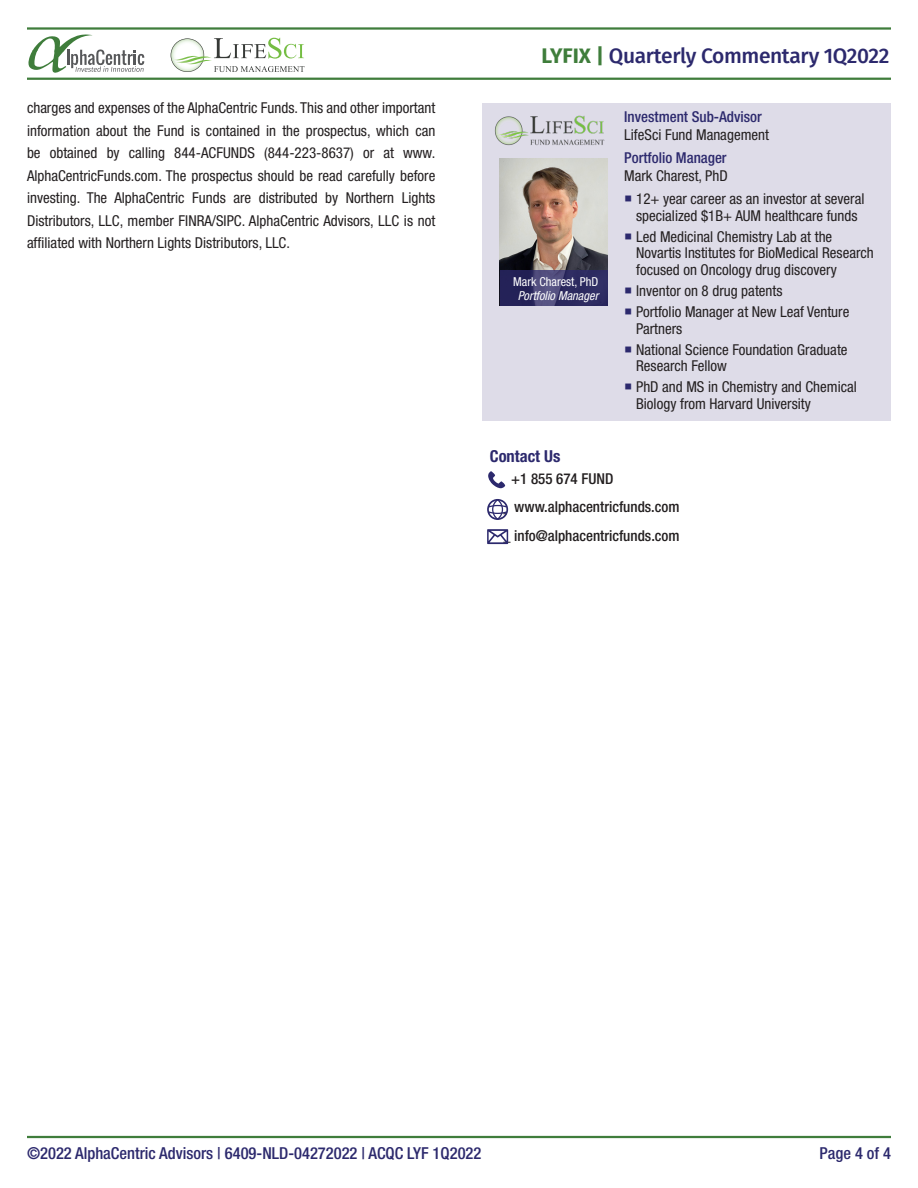
<style>
.page{position:relative;width:918px;height:1188px;background:#fff}
.page>*{position:absolute;margin:0;border:0;box-sizing:border-box;transform-origin:0 0}
.t1{font:500 21px "Fira Sans";letter-spacing:-.02em;color:#2c296d}
.t2{font:500 condensed 16.5px "Helvetica Neue LT Std";color:#2c296d}
.t3{font:700 condensed 16.5px "Helvetica Neue LT Std";color:#2c296d}
.t4{font:condensed 15px/22.5px "Helvetica Neue LT Std";color:#231f20}
.t5{font:500 condensed 15px "Helvetica Neue LT Std";color:#231f20}
.t6{font:500 condensed 15px "Helvetica Neue LT Std";color:#2c296d}
.t7{font:italic condensed 12.3px "Helvetica Neue LT Std";color:#fff}
.t8{font:condensed 12.3px "Helvetica Neue LT Std";color:#fff}
.s1{font-weight:700;color:#3f7d3b}
.s2{color:#2c296d}
</style>
<div class="page">
<hr style="left:27px;top:1136px;width:864px;height:2px;background:#3f7d3b">
<svg style="left:28px;top:34px;width:116px;height:39px"></svg>
<hr style="left:27px;top:78px;width:864px;height:2px;background:#3f7d3b">
<hr style="left:27px;top:27px;width:864px;height:3px;background:#3f7d3b">
<svg style="left:171px;top:38px;width:133px;height:34px"></svg>
<div style="left:483px;top:103px;width:408px;height:318px;background:#dedce8"></div>
<img style="left:500px;top:158px;width:108px;height:113px">
<svg style="left:500px;top:271px;width:108px;height:35px;background:#333165"></svg>
<img style="left:494px;top:115px;width:111px;height:31px">
<svg style="left:487px;top:529px;width:24px;height:15px"></svg>
<svg style="left:488px;top:471px;width:17px;height:17px"></svg>
<svg style="left:487px;top:499px;width:21px;height:21px"></svg>
<p class="t4" style="left:27px;top:97px;width:410px;text-align:justify">charges and expenses of the AlphaCentric Funds. This and other important information about the Fund is contained in the prospectus, which can be obtained by calling 844-ACFUNDS (844-223-8637) or at www.<br>AlphaCentricFunds.com. The prospectus should be read carefully before investing. The AlphaCentric Funds are distributed by Northern Lights Distributors, LLC, member FINRA/SIPC. AlphaCentric Advisors, LLC is not affiliated with Northern Lights Distributors, LLC.</p>
<p class="t1" style="left:541px;top:39px;width:350px"><span class="s1">LYFIX |</span> Quarterly Commentary 1Q2022</p>
<p class="t8" style="left:513px;top:275px;width:87px">Mark Charest, PhD</p>
<p class="t7" style="left:518px;top:288px;width:82px">Portfolio Manager</p>
<p class="t6" style="left:624px;top:108px;width:139px">Investment Sub-Advisor</p>
<p class="t4" style="left:624px;top:123px;width:146px">LifeSci Fund Management</p>
<p class="t6" style="left:624px;top:149px;width:104px">Portfolio Manager</p>
<p class="t4" style="left:624px;top:164px;width:105px">Mark Charest, PhD</p>
<p class="t4" style="left:624px;top:191px;width:242px;line-height:16.5px;text-align:center"><span class="s2">○</span> 12+ year career as an investor at several specialized $1B+ AUM healthcare funds</p>
<p class="t4" style="left:636px;top:228px;width:239px;line-height:16.5px;text-indent:-12px"><span class="s2">○</span> Led Medicinal Chemistry Lab at the<br>Novartis Institutes for BioMedical Research focused on Oncology drug discovery</p>
<p class="t4" style="left:624px;top:279px;width:160px"><span class="s2">○</span> Inventor on 8 drug patents</p>
<p class="t4" style="left:636px;top:304px;width:215px;line-height:16.5px;text-indent:-12px"><span class="s2">○</span> Portfolio Manager at New Leaf Venture<br>Partners</p>
<p class="t4" style="left:636px;top:341px;width:213px;line-height:16.5px;text-indent:-12px"><span class="s2">○</span> National Science Foundation Graduate<br>Research Fellow</p>
<p class="t4" style="left:636px;top:379px;width:222px;line-height:16.5px;text-indent:-12px"><span class="s2">○</span> PhD and MS in Chemistry and Chemical<br>Biology from Harvard University</p>
<p class="t3" style="left:490px;top:446px;width:72px">Contact Us</p>
<p class="t5" style="left:511px;top:469px;width:104px">+1 855 674 FUND</p>
<p class="t5" style="left:514px;top:498px;width:167px">www.alphacentricfunds.com</p>
<p class="t5" style="left:514px;top:526px;width:167px">info@alphacentricfunds.com</p>
<p class="t2" style="left:27px;top:1143px;width:456px">©2022 AlphaCentric Advisors | 6409-NLD-04272022 | ACQC LYF 1Q2022</p>
<p class="t2" style="left:820px;top:1143px;width:73px">Page 4 of 4</p>
</div>
